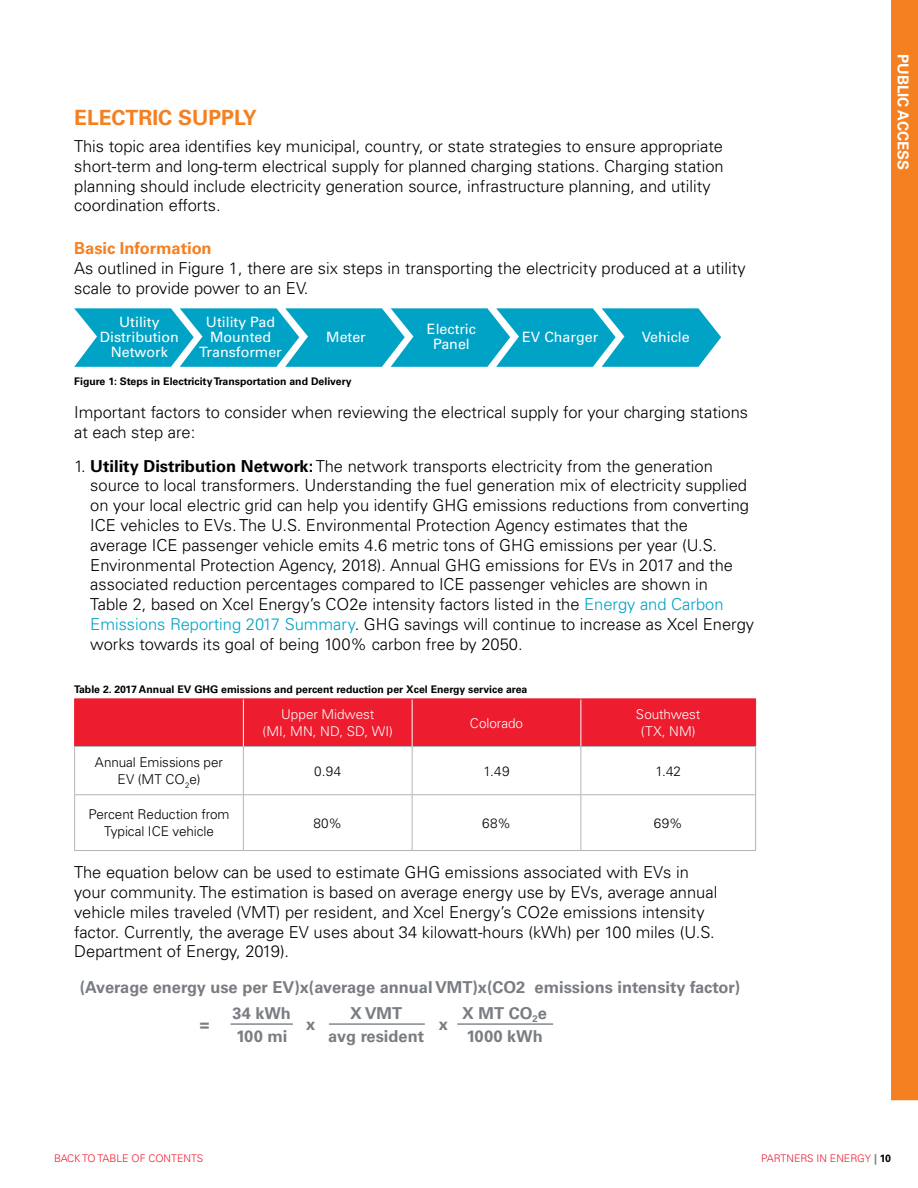
<style>
.page{position:relative;width:918px;height:1188px;background:#fff}
.page>*{position:absolute;margin:0;border:0;box-sizing:border-box;transform-origin:0 0}
.t1{font:700 21px "Univers LT Std";color:#f58021}
.t2{font:300 16.5px/19.8px "Univers LT Std";color:#000}
.t3{font:700 16.5px "Univers LT Std";letter-spacing:-.005em;color:#f58021}
.t4{font:700 16.35px/22.5px "Univers LT Std";color:#797d82}
.t5{font:700 15px "Univers LT Std";color:#fff}
.t6{font:14.25px/15px "Univers LT Std";color:#fff;text-align:center}
.t7{font:300 13.5px/16.5px "Univers LT Std";letter-spacing:-.005em;color:#000;text-align:center}
.t8{font:300 13.5px/16.5px "Univers LT Std";letter-spacing:-.005em;color:#fff;text-align:center}
.t9{font:700 10.5px "Univers LT Std";color:#000}
.t10{font:300 10.5px "Univers LT Std";color:#ed1c2e}
.s1{font-weight:700}
.s2{color:#00a2c5}
.s3{font-weight:700;color:#797d82}
.s4{font-weight:700;color:#000}
</style>
<div class="page">
<div style="left:891px;top:0;width:27px;height:1100px;background:#f58021"></div>
<div style="left:75px;top:700px;width:680px;height:46px;background:#ed1c2e"></div>
<hr style="left:243px;top:699px;width:1px;height:47px;background:#fff">
<hr style="left:412px;top:699px;width:1px;height:47px;background:#fff">
<hr style="left:580px;top:699px;width:1px;height:47px;background:#fff">
<hr style="left:74px;top:699px;width:169px;height:1px;background:#ed1c2e">
<hr style="left:74px;top:699px;width:1px;height:47px;background:#ed1c2e">
<hr style="left:243px;top:699px;width:169px;height:1px;background:#ed1c2e">
<hr style="left:412px;top:699px;width:169px;height:1px;background:#ed1c2e">
<hr style="left:581px;top:699px;width:175px;height:1px;background:#ed1c2e">
<hr style="left:755px;top:699px;width:1px;height:47px;background:#ed1c2e">
<hr style="left:74px;top:746px;width:169px;height:1px;background:#b3b5b9">
<hr style="left:74px;top:747px;width:1px;height:47px;background:#b3b5b9">
<hr style="left:243px;top:746px;width:169px;height:1px;background:#b3b5b9">
<hr style="left:243px;top:747px;width:1px;height:47px;background:#b3b5b9">
<hr style="left:412px;top:746px;width:169px;height:1px;background:#b3b5b9">
<hr style="left:412px;top:747px;width:1px;height:47px;background:#b3b5b9">
<hr style="left:581px;top:746px;width:175px;height:1px;background:#b3b5b9">
<hr style="left:580px;top:747px;width:1px;height:47px;background:#b3b5b9">
<hr style="left:755px;top:747px;width:1px;height:47px;background:#b3b5b9">
<hr style="left:74px;top:794px;width:169px;height:1px;background:#b3b5b9">
<hr style="left:74px;top:795px;width:1px;height:55px;background:#b3b5b9">
<hr style="left:243px;top:794px;width:169px;height:1px;background:#b3b5b9">
<hr style="left:243px;top:795px;width:1px;height:55px;background:#b3b5b9">
<hr style="left:412px;top:794px;width:169px;height:1px;background:#b3b5b9">
<hr style="left:412px;top:795px;width:1px;height:55px;background:#b3b5b9">
<hr style="left:581px;top:794px;width:175px;height:1px;background:#b3b5b9">
<hr style="left:580px;top:795px;width:1px;height:55px;background:#b3b5b9">
<hr style="left:755px;top:795px;width:1px;height:55px;background:#b3b5b9">
<hr style="left:74px;top:850px;width:169px;height:1px;background:#b3b5b9">
<hr style="left:243px;top:850px;width:169px;height:1px;background:#b3b5b9">
<hr style="left:412px;top:850px;width:169px;height:1px;background:#b3b5b9">
<hr style="left:581px;top:850px;width:175px;height:1px;background:#b3b5b9">
<hr style="left:231px;top:1023px;width:62px;height:2px;background:#797d82">
<hr style="left:329px;top:1023px;width:96px;height:2px;background:#797d82">
<hr style="left:457px;top:1023px;width:96px;height:2px;background:#797d82">
<svg style="left:74px;top:308px;width:647px;height:59px;background:#1caccb"></svg>
<p class="t1" style="left:74px;top:106px;width:184px">ELECTRIC SUPPLY</p>
<p class="t2" style="left:74px;top:136px;width:651px">This topic area identifies key municipal, country, or state strategies to ensure appropriate short-term and long-term electrical supply for planned charging stations. Charging station planning should include electricity generation source, infrastructure planning, and utility coordination efforts.</p>
<p class="t3" style="left:74px;top:239px;width:139px">Basic Information</p>
<p class="t2" style="left:74px;top:258px;width:673px">As outlined in Figure 1, there are six steps in transporting the electricity produced at a utility scale to provide power to an EV.</p>
<p class="t6" style="left:100px;top:314px;width:81px">Utility<br>Distribution<br>Network</p>
<p class="t6" style="left:199px;top:314px;width:84px">Utility Pad<br>Mounted<br>Transformer</p>
<p class="t6" style="left:427px;top:321px;width:51px">Electric<br>Panel</p>
<p class="t6" style="left:326px;top:329px;width:41px">Meter</p>
<p class="t6" style="left:522px;top:329px;width:78px">EV Charger</p>
<p class="t6" style="left:642px;top:329px;width:50px">Vehicle</p>
<p class="t9" style="left:74px;top:375px;width:279px">Figure 1: Steps in Electricity Transportation and Delivery</p>
<p class="t2" style="left:74px;top:403px;width:675px">Important factors to consider when reviewing the electrical supply for your charging stations at each step are:</p>
<p class="t2" style="left:90px;top:456px;width:665px;text-indent:-16px">1. <span class="s1">Utility Distribution Network:</span> The network transports electricity from the generation source to local transformers. Understanding the fuel generation mix of electricity supplied on your local electric grid can help you identify GHG emissions reductions from converting ICE vehicles to EVs. The U.S. Environmental Protection Agency estimates that the<br>average ICE passenger vehicle emits 4.6 metric tons of GHG emissions per year (U.S.<br>Environmental Protection Agency, 2018). Annual GHG emissions for EVs in 2017 and the associated reduction percentages compared to ICE passenger vehicles are shown in<br>Table 2, based on Xcel Energy’s CO2e intensity factors listed in the <span class="s2">Energy and Carbon Emissions Reporting 2017 Summary</span>. GHG savings will continue to increase as Xcel Energy works towards its goal of being 100% carbon free by 2050.</p>
<p class="t9" style="left:74px;top:683px;width:455px">Table 2. 2017 Annual EV GHG emissions and percent reduction per Xcel Energy service area</p>
<p class="t8" style="left:263px;top:706px;width:132px">Upper Midwest<br>(MI, MN, ND, SD, WI)</p>
<p class="t8" style="left:470px;top:715px;width:55px">Colorado</p>
<p class="t8" style="left:636px;top:706px;width:66px">Southwest (TX, NM)</p>
<p class="t7" style="left:95px;top:754px;width:130px">Annual Emissions per<br>EV (MT CO<sub>2</sub>e)</p>
<p class="t7" style="left:314px;top:762px;width:28px">0.94</p>
<p class="t7" style="left:483px;top:762px;width:28px">1.49</p>
<p class="t7" style="left:655px;top:762px;width:27px">1.42</p>
<p class="t7" style="left:88px;top:806px;width:143px">Percent Reduction from<br>Typical ICE vehicle</p>
<p class="t7" style="left:313px;top:814px;width:30px">80%</p>
<p class="t7" style="left:482px;top:814px;width:30px">68%</p>
<p class="t7" style="left:654px;top:814px;width:30px">69%</p>
<p class="t2" style="left:74px;top:862px;width:645px">The equation below can be used to estimate GHG emissions associated with EVs in your community. The estimation is based on average energy use by EVs, average annual vehicle miles traveled (VMT) per resident, and Xcel Energy’s CO2e emissions intensity factor. Currently, the average EV uses about 34 kilowatt-hours (kWh) per 100 miles (U.S.<br>Department of Energy, 2019).</p>
<p class="t4" style="left:80px;top:976px;width:662px">(Average energy use per EV)x(average annual VMT)x(CO2 emissions intensity factor)</p>
<p class="t4" style="left:200px;top:1013px;width:11px">=</p>
<p class="t4" style="left:306px;top:1013px;width:11px">x</p>
<p class="t4" style="left:439px;top:1013px;width:11px">x</p>
<p class="t4" style="left:233px;top:1002px;width:60px">34 kWh<br>100 mi</p>
<p class="t4" style="left:328px;top:1002px;width:97px;text-align:center">X VMT<br>avg resident</p>
<p class="t4" style="left:462px;top:1002px;width:86px">X MT CO<sub>2</sub>e<br>1000 kWh</p>
<p class="t5" style="left:912px;top:54px;width:118px;rotate:90deg">PUBLIC ACCESS</p>
<p class="t10" style="left:54px;top:1152px;width:151px">BACK TO TABLE OF CONTENTS</p>
<p class="t10" style="left:761px;top:1152px;width:131px">PARTNERS IN ENERGY <span class="s3">|</span> <span class="s4">10</span></p>
</div>
